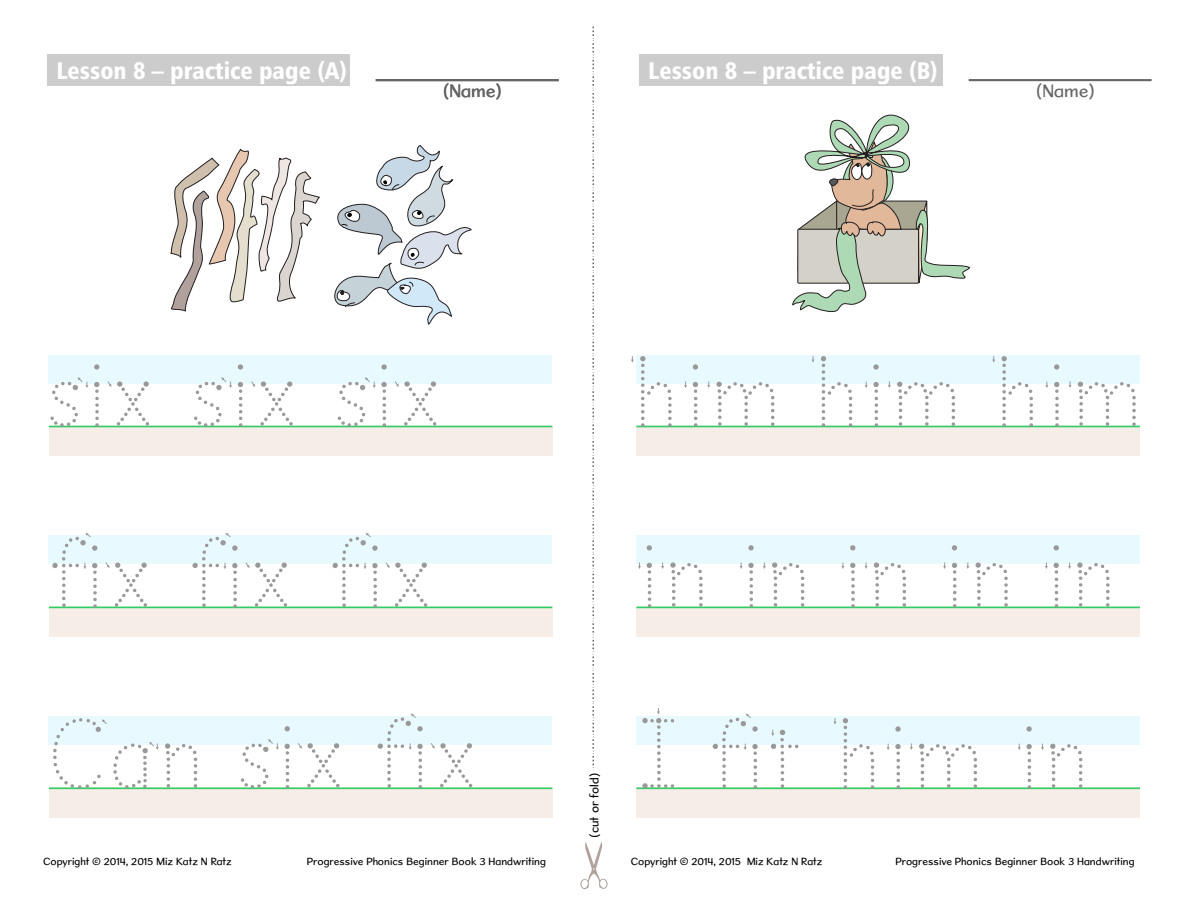
<style>
.page{position:relative;width:1188px;height:918px;background:#fff}
.page>*{position:absolute;margin:0;border:0;box-sizing:border-box;transform-origin:0 0}
.t1{font:97.5px/181.2px "Sassoon Sans US Dotted B";color:#999}
.t2{font:24px "Humanist 777 BT Black Condensed B";color:#fff}
.t3{font:18px "Sweater School Rg";color:#666}
.t4{font:12px "Sweater School Rg";color:#000}
.t5{font:10.5px "Sweater School Rg";color:#000}
</style>
<div class="page">
<div style="left:636px;top:355px;width:504px;height:29px;background:#e8faff"></div>
<div style="left:636px;top:427px;width:504px;height:29px;background:#f5ede6"></div>
<hr style="left:636px;top:426px;width:504px;height:1px;background:#3c6">
<div style="left:636px;top:535px;width:504px;height:29px;background:#e8faff"></div>
<div style="left:636px;top:608px;width:504px;height:29px;background:#f5ede6"></div>
<hr style="left:636px;top:607px;width:504px;height:1px;background:#3c6">
<div style="left:636px;top:716px;width:504px;height:29px;background:#e8faff"></div>
<div style="left:636px;top:789px;width:504px;height:29px;background:#f5ede6"></div>
<hr style="left:636px;top:787px;width:504px;height:2px;background:#3c6">
<div style="left:48px;top:355px;width:504px;height:29px;background:#e8faff"></div>
<div style="left:49px;top:427px;width:503px;height:29px;background:#f5ede6"></div>
<hr style="left:49px;top:426px;width:503px;height:1px;background:#3c6">
<div style="left:48px;top:535px;width:504px;height:29px;background:#e8faff"></div>
<div style="left:49px;top:608px;width:503px;height:29px;background:#f5ede6"></div>
<hr style="left:49px;top:607px;width:503px;height:1px;background:#3c6">
<div style="left:48px;top:716px;width:504px;height:29px;background:#e8faff"></div>
<div style="left:49px;top:789px;width:503px;height:29px;background:#f5ede6"></div>
<hr style="left:49px;top:787px;width:503px;height:2px;background:#3c6">
<svg style="left:593px;top:27px;width:1px;height:741px"></svg>
<svg style="left:580px;top:842px;width:28px;height:47px"></svg>
<hr style="left:969px;top:79px;width:183px;height:2px;background:#666">
<div style="left:639px;top:54px;width:304px;height:32px;background:#ccc"></div>
<svg style="left:792px;top:114px;width:178px;height:199px"></svg>
<svg style="left:171px;top:148px;width:149px;height:163px"></svg>
<svg style="left:334px;top:145px;width:138px;height:180px"></svg>
<div style="left:47px;top:54px;width:303px;height:32px;background:#ccc"></div>
<hr style="left:376px;top:79px;width:183px;height:2px;background:#666">
<h2 class="t2" style="left:56px;top:61px;width:247px">Exercise 1 – page 1 of 2</h2>
<h2 class="t2" style="left:56px;top:61px;width:292px">Lesson 8 – practice page (A)</h2>
<h3 class="t3" style="left:443px;top:84px;width:61px">(Name)</h3>
<h2 class="t2" style="left:648px;top:61px;width:291px">Lesson 8 – practice page (B)</h2>
<h3 class="t3" style="left:1036px;top:84px;width:61px">(Name)</h3>
<h1 class="t1" style="left:43px;top:315px;width:402px">six six six fix fix fix</h1>
<h1 class="t1" style="left:43px;top:677px;width:438px">Can six fix</h1>
<h1 class="t1" style="left:630px;top:315px;width:517px">him him him</h1>
<p class="t4" style="left:590px;top:838px;width:66px;rotate:-90deg">(cut or fold)</p>
<h1 class="t1" style="left:637px;top:496px;width:484px">in in in in in<br>I fit him in</h1>
<p class="t5" style="left:43px;top:857px;width:190px">Copyright © 2014, 2015 Miz Katz N Ratz</p>
<p class="t5" style="left:307px;top:857px;width:241px">Progressive Phonics Beginner Book 3 Handwriting</p>
<p class="t5" style="left:631px;top:857px;width:193px">Copyright © 2014, 2015 Miz Katz N Ratz</p>
<p class="t5" style="left:896px;top:857px;width:241px">Progressive Phonics Beginner Book 3 Handwriting</p>
</div>
